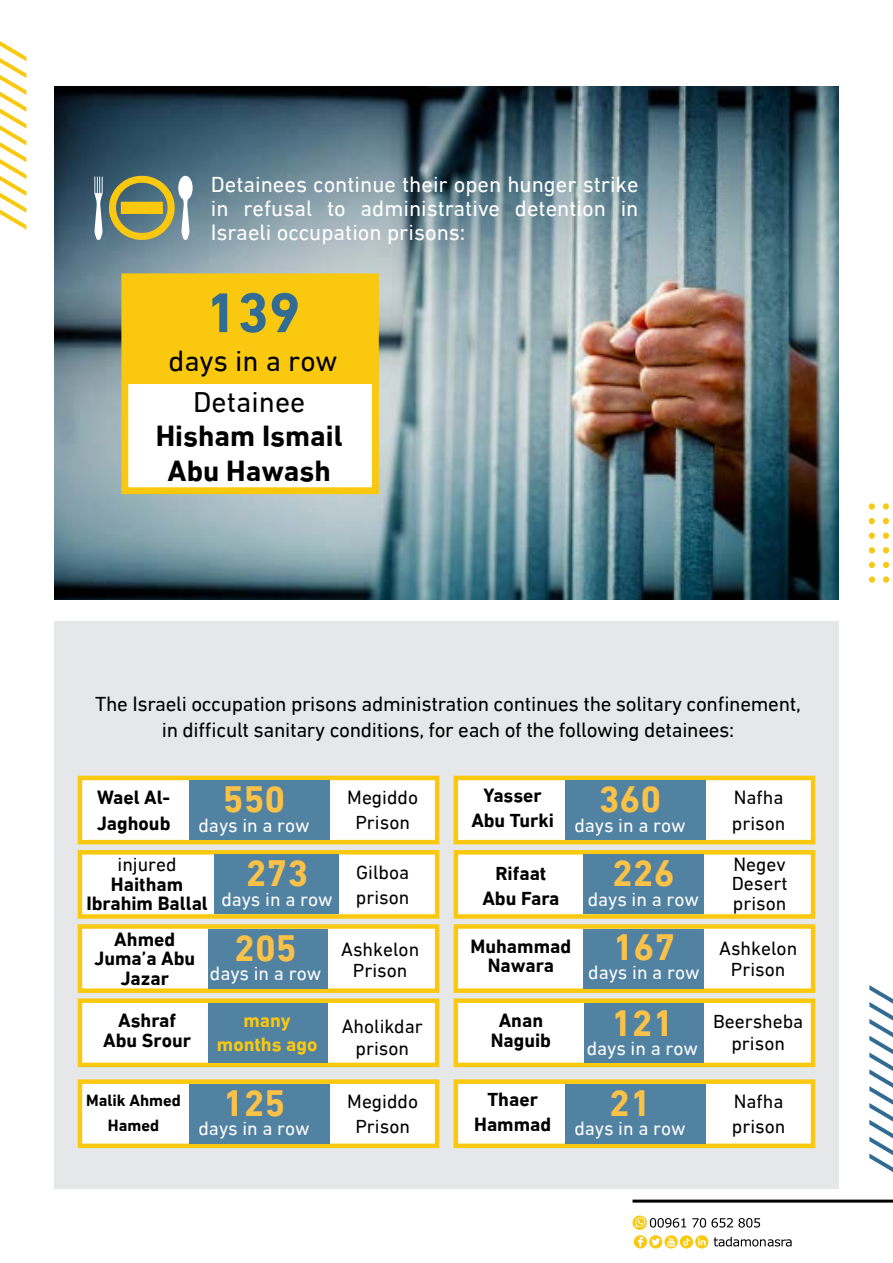
<style>
.page{position:relative;width:893px;height:1263px;background:#fff}
.page>*{position:absolute;margin:0;border:0;box-sizing:border-box;transform-origin:0 0}
.t1{font:700 57px "DIN Next LTW23";color:#326c92}
.t2{font:700 37.5px "DIN Next LTW23";color:#fcc247}
.t3{font:700 29.7px/34.2px "DIN Next LTW23";color:#000;text-align:center}
.t4{font:29.7px/41.4px "DIN Next LTW23";color:#000;text-align:center}
.t5{font:22.5px/24px "DIN Next LTW23";color:#fff;text-align:right}
.t6{font:21px/25.5px "DIN Next LTW23";letter-spacing:-.015em;color:#000;text-align:center}
.t7{font:19.5px/25.5px "DIN Next LTW23";color:#000;text-align:center}
.t8{font:700 19.5px/19.5px "DIN Next LTW23";color:#000;text-align:center}
.t9{font:19.5px "DIN Next LTW23";color:#fff}
.t10{font:700 19.5px/24px "DIN Next LTW23";color:#fac90f;text-align:center}
.t11{font:700 16.5px "DIN Next LTW23";color:#000}
.s1{font-size:37.5px;color:#fcc247}
</style>
<div class="page">
<div style="left:54px;top:621px;width:785px;height:567px;background:#e6e7e8"></div>
<div style="left:78px;top:924px;width:361px;height:69px;background:#fff;border:4px solid #fac90f"></div>
<div style="left:208px;top:929px;width:120px;height:59px;background:#5182a2"></div>
<div style="left:454px;top:850px;width:361px;height:69px;background:#fff;border:4px solid #fac90f"></div>
<div style="left:584px;top:854px;width:120px;height:60px;background:#5182a2"></div>
<div style="left:78px;top:998px;width:361px;height:69px;background:#fff;border:4px solid #fac90f"></div>
<div style="left:208px;top:1003px;width:120px;height:60px;background:#5182a2"></div>
<div style="left:454px;top:998px;width:361px;height:69px;background:#fff;border:4px solid #fac90f"></div>
<div style="left:584px;top:1003px;width:120px;height:60px;background:#5182a2"></div>
<div style="left:454px;top:924px;width:361px;height:69px;background:#fff;border:4px solid #fac90f"></div>
<div style="left:584px;top:929px;width:120px;height:59px;background:#5182a2"></div>
<div style="left:78px;top:776px;width:361px;height:68px;background:#fff;border:4px solid #fac90f"></div>
<div style="left:189px;top:780px;width:140px;height:60px;background:#5182a2"></div>
<div style="left:454px;top:776px;width:361px;height:68px;background:#fff;border:4px solid #fac90f"></div>
<div style="left:565px;top:780px;width:140px;height:60px;background:#5182a2"></div>
<div style="left:78px;top:850px;width:361px;height:69px;background:#fff;border:4px solid #fac90f"></div>
<div style="left:214px;top:854px;width:125px;height:60px;background:#5182a2"></div>
<svg style="left:869px;top:985px;width:24px;height:187px"></svg>
<div style="left:883px;top:503px;width:6px;height:7px;background:#fac90f;border-radius:50%"></div>
<svg style="left:883px;top:518px;width:6px;height:6px"></svg>
<div style="left:883px;top:532px;width:6px;height:7px;background:#fac90f;border-radius:50%"></div>
<svg style="left:883px;top:547px;width:6px;height:6px"></svg>
<svg style="left:883px;top:562px;width:6px;height:6px"></svg>
<div style="left:883px;top:576px;width:6px;height:7px;background:#fac90f;border-radius:50%"></div>
<div style="left:869px;top:503px;width:6px;height:7px;background:#fac90f;border-radius:50%"></div>
<svg style="left:869px;top:518px;width:6px;height:6px"></svg>
<div style="left:869px;top:532px;width:6px;height:7px;background:#fac90f;border-radius:50%"></div>
<svg style="left:869px;top:547px;width:6px;height:6px"></svg>
<svg style="left:869px;top:562px;width:6px;height:6px"></svg>
<div style="left:869px;top:576px;width:6px;height:7px;background:#fac90f;border-radius:50%"></div>
<hr style="left:632px;top:1199px;width:261px;height:3px;background:#000">
<svg style="left:692px;top:1218px;width:68px;height:9px"></svg>
<svg style="left:632px;top:1215px;width:15px;height:15px"></svg>
<svg style="left:635px;top:1217px;width:51px;height:10px"></svg>
<svg style="left:714px;top:1237px;width:78px;height:9px"></svg>
<svg style="left:634px;top:1235px;width:74px;height:13px"></svg>
<svg style="left:0;top:41px;width:26px;height:189px"></svg>
<img style="left:54px;top:86px;width:785px;height:514px">
<svg style="left:94px;top:175px;width:99px;height:65px;background:#959b72"></svg>
<div style="left:121px;top:273px;width:258px;height:221px;background:#fff;border:7px solid #fac90f"></div>
<div style="left:124px;top:279px;width:251px;height:105px;background:#fac90f"></div>
<div style="left:78px;top:1079px;width:361px;height:69px;background:#fff;border:4px solid #fac90f"></div>
<div style="left:189px;top:1084px;width:140px;height:60px;background:#5182a2"></div>
<div style="left:454px;top:1079px;width:361px;height:69px;background:#fff;border:4px solid #fac90f"></div>
<div style="left:565px;top:1084px;width:140px;height:60px;background:#5182a2"></div>
<p class="t5" style="left:211px;top:172px;width:429px">Detainees continue their open hunger strike in</p>
<p class="t5" style="left:211px;top:196px;width:256px;text-align:left">in<br>Israeli occupation prisons:</p>
<p class="t5" style="left:243px;top:196px;width:70px">refusal</p>
<p class="t5" style="left:361px;top:196px;width:141px">administrative</p>
<p class="t5" style="left:515px;top:196px;width:93px">detention</p>
<p class="t5" style="left:327px;top:196px;width:20px">to</p>
<h1 class="t1" style="left:205px;top:279px;width:97px">139</h1>
<h3 class="t4" style="left:168px;top:340px;width:171px">days in a row<br>Detainee</h3>
<h3 class="t3" style="left:156px;top:419px;width:189px">Hisham Ismail<br>Abu Hawash</h3>
<p class="t6" style="left:95px;top:691px;width:707px">The Israeli occupation prisons administration continues the solitary confinement, in difficult sanitary conditions, for each of the following detainees:</p>
<p class="t8" style="left:97px;top:788px;width:75px">Wael Al-</p>
<p class="t8" style="left:97px;top:813px;width:75px">Jaghoub</p>
<h2 class="t2" style="left:223px;top:777px;width:64px">550</h2>
<p class="t9" style="left:198px;top:813px;width:113px">days in a row</p>
<p class="t7" style="left:347px;top:784px;width:72px">Megiddo<br>Prison</p>
<p class="t8" style="left:471px;top:782px;width:84px;line-height:25.5px">Yasser<br>Abu Turki</p>
<h2 class="t2" style="left:599px;top:777px;width:64px">360</h2>
<p class="t9" style="left:574px;top:813px;width:113px">days in a row</p>
<p class="t7" style="left:732px;top:785px;width:55px;text-align:left">Nafha prison</p>
<p class="t7" style="left:118px;top:852px;width:61px">injured</p>
<p class="t8" style="left:86px;top:874px;width:123px">Haitham<br>Ibrahim Ballal</p>
<h2 class="t2" style="left:246px;top:851px;width:64px">273</h2>
<p class="t9" style="left:221px;top:888px;width:113px">days in a row</p>
<p class="t7" style="left:356px;top:859px;width:55px;text-align:left">Gilboa prison</p>
<p class="t8" style="left:495px;top:863px;width:52px">Rifaat</p>
<h2 class="t2" style="left:612px;top:851px;width:64px">226</h2>
<p class="t8" style="left:482px;top:889px;width:79px">Abu Fara</p>
<p class="t9" style="left:588px;top:888px;width:113px">days in a row</p>
<p class="t7" style="left:732px;top:854px;width:57px;line-height:19.5px;text-align:justify">Negev Desert prison</p>
<p class="t8" style="left:94px;top:929px;width:103px">Ahmed<br>Juma a’ Abu<br>Jazar</p>
<h2 class="t2" style="left:234px;top:926px;width:64px">205</h2>
<p class="t9" style="left:210px;top:962px;width:113px">days in a row</p>
<p class="t7" style="left:341px;top:938px;width:80px;line-height:21px">Ashkelon<br>Prison</p>
<p class="t8" style="left:488px;top:936px;width:189px;text-align:left;text-indent:-17px">Muhammad <span class="s1">167<br></span>Nawara</p>
<p class="t9" style="left:588px;top:961px;width:113px">days in a row</p>
<p class="t7" style="left:719px;top:938px;width:80px;line-height:21px">Ashkelon<br>Prison</p>
<h2 class="t2" style="left:611px;top:1001px;width:64px">121</h2>
<p class="t9" style="left:587px;top:1037px;width:113px">days in a row</p>
<p class="t8" style="left:103px;top:1011px;width:89px">Ashraf<br>Abu Srour</p>
<p class="t10" style="left:217px;top:1008px;width:102px">many months ago</p>
<p class="t7" style="left:713px;top:1009px;width:92px;line-height:22.5px">Beersheba prison</p>
<p class="t8" style="left:491px;top:1011px;width:62px">Anan<br>Naguib</p>
<p class="t7" style="left:342px;top:1015px;width:83px;line-height:22.5px">Aholikdar prison</p>
<p class="t11" style="left:86px;top:1090px;width:96px">Malik Ahmed</p>
<h2 class="t2" style="left:223px;top:1081px;width:64px">125</h2>
<p class="t11" style="left:108px;top:1116px;width:53px">Hamed</p>
<p class="t9" style="left:198px;top:1117px;width:113px">days in a row</p>
<p class="t7" style="left:347px;top:1088px;width:72px">Megiddo<br>Prison</p>
<p class="t8" style="left:474px;top:1086px;width:79px;line-height:25.5px">Thaer<br>Hammad</p>
<h2 class="t2" style="left:609px;top:1081px;width:43px">21</h2>
<p class="t9" style="left:574px;top:1117px;width:113px">days in a row</p>
<p class="t7" style="left:732px;top:1088px;width:55px;text-align:left">Nafha prison</p>
</div>
